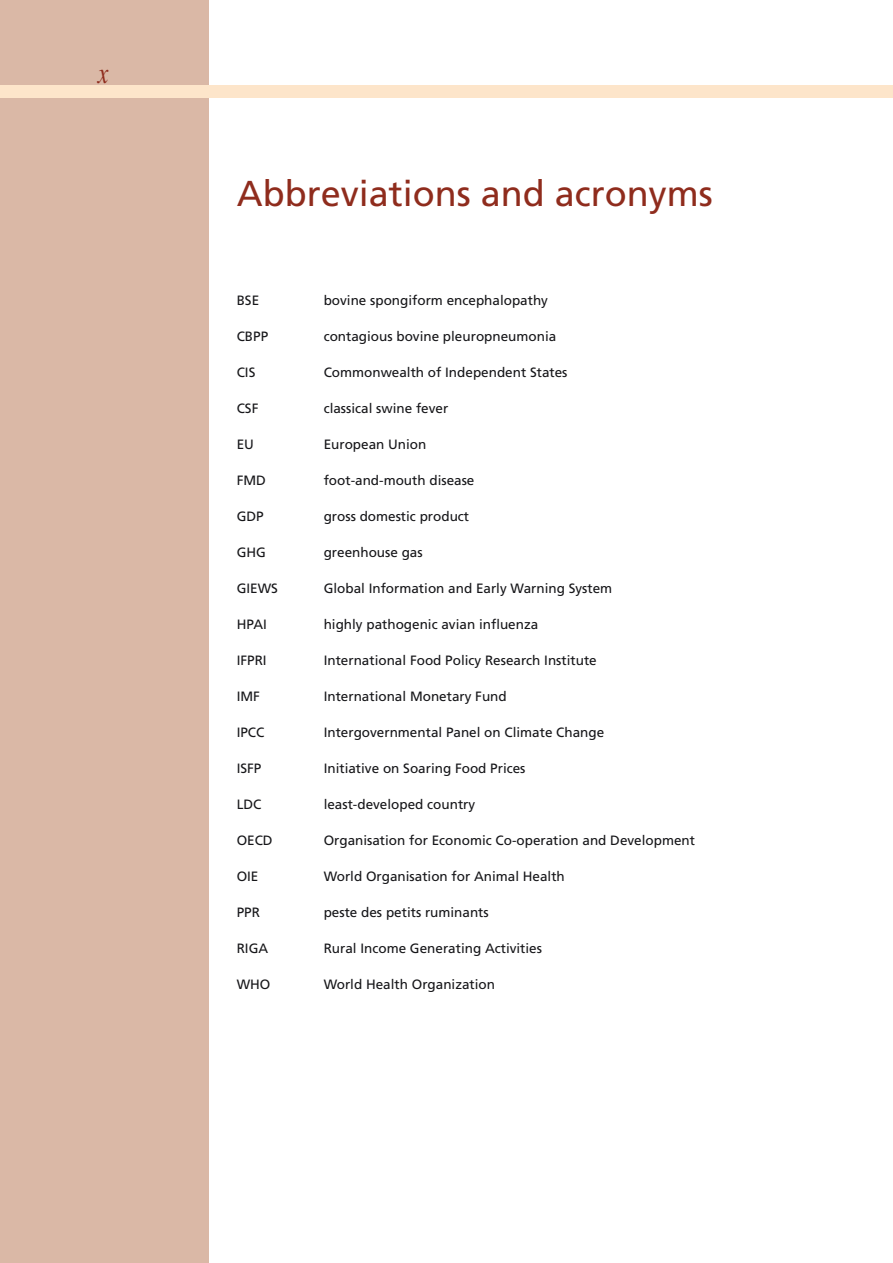
<style>
.page{position:relative;width:893px;height:1263px;background:#fff}
.page>*{position:absolute;margin:0;border:0;box-sizing:border-box;transform-origin:0 0}
.t1{font:36px "Frutiger LT Std";color:#8f2c1d}
.t2{font:italic 30px "Times";color:#8f2c1d;scale:.8 1}
.t3{font:13.5px "Frutiger LT Std";color:#161619}
</style>
<div class="page">
<div style="left:0;top:0;width:208px;height:1263px;background:#dab8a6"></div>
<div style="left:0;top:85px;width:893px;height:13px;background:#fde5ca"></div>
<h2 class="t2" style="left:98px;top:62px;width:15px">x</h2>
<h1 class="t1" style="left:237px;top:178px;width:478px">Abbreviations and acronyms</h1>
<p class="t3" style="left:237px;top:294px;width:24px">BSE</p>
<p class="t3" style="left:324px;top:294px;width:226px">bovine spongiform encephalopathy</p>
<p class="t3" style="left:237px;top:330px;width:33px">CBPP</p>
<p class="t3" style="left:324px;top:330px;width:234px">contagious bovine pleuropneumonia</p>
<p class="t3" style="left:237px;top:366px;width:20px">CIS</p>
<p class="t3" style="left:324px;top:366px;width:245px">Commonwealth of Independent States</p>
<p class="t3" style="left:237px;top:402px;width:23px">CSF</p>
<p class="t3" style="left:324px;top:402px;width:126px">classical swine fever</p>
<p class="t3" style="left:237px;top:438px;width:19px">EU</p>
<p class="t3" style="left:324px;top:438px;width:104px">European Union</p>
<p class="t3" style="left:237px;top:474px;width:31px">FMD</p>
<p class="t3" style="left:324px;top:474px;width:152px">foot-and-mouth disease</p>
<p class="t3" style="left:237px;top:510px;width:28px">GDP</p>
<p class="t3" style="left:324px;top:510px;width:147px">gross domestic product</p>
<p class="t3" style="left:237px;top:546px;width:31px">GHG</p>
<p class="t3" style="left:324px;top:546px;width:101px">greenhouse gas</p>
<p class="t3" style="left:237px;top:582px;width:43px">GIEWS</p>
<p class="t3" style="left:324px;top:582px;width:290px">Global Information and Early Warning System</p>
<p class="t3" style="left:237px;top:618px;width:32px">HPAI</p>
<p class="t3" style="left:324px;top:618px;width:216px">highly pathogenic avian influenza</p>
<p class="t3" style="left:237px;top:654px;width:32px">IFPRI</p>
<p class="t3" style="left:324px;top:654px;width:275px">International Food Policy Research Institute</p>
<p class="t3" style="left:237px;top:690px;width:25px">IMF</p>
<p class="t3" style="left:324px;top:690px;width:185px">International Monetary Fund</p>
<p class="t3" style="left:237px;top:726px;width:29px">IPCC</p>
<p class="t3" style="left:324px;top:726px;width:282px">Intergovernmental Panel on Climate Change</p>
<p class="t3" style="left:237px;top:762px;width:26px">ISFP</p>
<p class="t3" style="left:324px;top:762px;width:203px">Initiative on Soaring Food Prices</p>
<p class="t3" style="left:237px;top:798px;width:26px">LDC</p>
<p class="t3" style="left:324px;top:798px;width:153px">least-developed country</p>
<p class="t3" style="left:237px;top:834px;width:38px">OECD</p>
<p class="t3" style="left:324px;top:834px;width:373px">Organisation for Economic Co-operation and Development</p>
<p class="t3" style="left:237px;top:870px;width:23px">OIE</p>
<p class="t3" style="left:324px;top:870px;width:243px">World Organisation for Animal Health</p>
<p class="t3" style="left:237px;top:906px;width:25px">PPR</p>
<p class="t3" style="left:324px;top:906px;width:167px">peste des petits ruminants</p>
<p class="t3" style="left:237px;top:942px;width:33px">RIGA</p>
<p class="t3" style="left:324px;top:942px;width:220px">Rural Income Generating Activities</p>
<p class="t3" style="left:237px;top:978px;width:35px">WHO</p>
<p class="t3" style="left:324px;top:978px;width:173px">World Health Organization</p>
</div>
